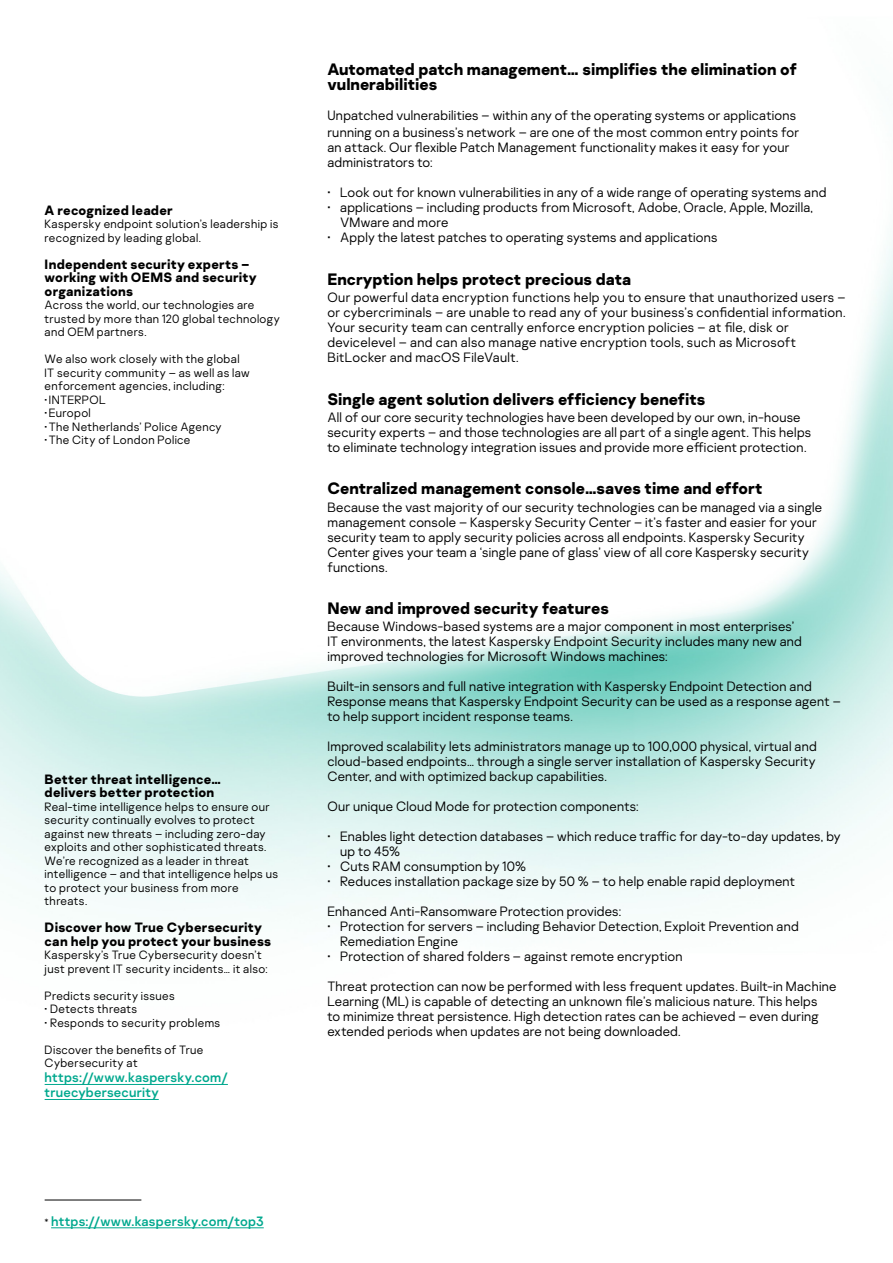
<style>
.page{position:relative;width:893px;height:1263px;background:#fff}
.page>*{position:absolute;margin:0;border:0;box-sizing:border-box;transform-origin:0 0}
.t1{font:700 16.5px/15px "Kaspersky Sans";color:#000}
.t2{font:300 13.5px/15px "Kaspersky Sans";letter-spacing:.02em;color:#000}
.t3{font:700 13.5px/13.5px "Kaspersky Sans";letter-spacing:.015em;color:#000}
.t4{font:13.5px/15px "Kaspersky Sans";letter-spacing:.015em;color:#00a88e}
.t5{font:300 12px/13.5px "Kaspersky Sans";letter-spacing:.03em;color:#000}
.s1{font-weight:300;font-size:10.5px;color:#000}
</style>
<div class="page">
<img style="left:0;top:240px;width:893px;height:989px">
<hr style="left:45px;top:1084px;width:183px;height:1px;background:#00a88e">
<hr style="left:45px;top:1099px;width:114px;height:1px;background:#00a88e">
<hr style="left:51px;top:1227px;width:213px;height:1px;background:#00a88e">
<hr style="left:45px;top:1199px;width:96px;height:1px;background:#000">
<p class="t3" style="left:45px;top:203px;width:130px">A recognized leader</p>
<p class="t5" style="left:45px;top:217px;width:235px">Kaspersky endpoint solution’s leadership is recognized by leading global.</p>
<p class="t3" style="left:45px;top:257px;width:214px">Independent security experts – working with OEMS and security organizations</p>
<p class="t5" style="left:45px;top:298px;width:237px">Across the world, our technologies are trusted by more than 120 global technology and OEM partners.</p>
<p class="t5" style="left:45px;top:352px;width:207px">We also work closely with the global<br>IT security community – as well as law enforcement agencies, including:</p>
<p class="t5" style="left:45px;top:393px;width:63px">•INTERPOL</p>
<p class="t5" style="left:45px;top:406px;width:48px">•Europol</p>
<p class="t5" style="left:45px;top:420px;width:179px">•The Netherlands’ Police Agency</p>
<p class="t5" style="left:45px;top:433px;width:147px">•The City of London Police</p>
<p class="t3" style="left:45px;top:772px;width:178px">Better threat intelligence… delivers better protection</p>
<p class="t5" style="left:45px;top:800px;width:235px">Real-time intelligence helps to ensure our security continually evolves to protect against new threats – including zero-day exploits and other sophisticated threats.<br>We’re recognized as a leader in threat intelligence – and that intelligence helps us to protect your business from more threats.</p>
<p class="t3" style="left:45px;top:921px;width:228px">Discover how True Cybersecurity can help you protect your business</p>
<p class="t5" style="left:45px;top:948px;width:224px">Kaspersky’s True Cybersecurity doesn’t just prevent IT security incidents… it also:</p>
<p class="t5" style="left:45px;top:989px;width:132px">Predicts security issues</p>
<p class="t5" style="left:45px;top:1002px;width:94px">• Detects threats</p>
<p class="t5" style="left:45px;top:1016px;width:177px">• Responds to security problems</p>
<p class="t5" style="left:45px;top:1043px;width:160px">Discover the benefits of True<br>Cybersecurity at</p>
<p class="t4" style="left:45px;top:1070px;width:185px">https://www.kaspersky.com/ truecybersecurity</p>
<p class="t4" style="left:45px;top:1213px;width:221px"><span class="s1">*</span> https://www.kaspersky.com/top3</p>
<p class="t1" style="left:327px;top:62px;width:471px">Automated patch management… simplifies the elimination of vulnerabilities</p>
<p class="t2" style="left:327px;top:106px;width:473px;line-height:17.1px">Unpatched vulnerabilities – within any of the operating systems or applications running on a business’s network – are one of the most common entry points for</p>
<p class="t2" style="left:327px;top:140px;width:464px">an attack. Our flexible Patch Management functionality makes it easy for your administrators to:</p>
<p class="t2" style="left:327px;top:185px;width:500px">• Look out for known vulnerabilities in any of a wide range of operating systems and</p>
<p class="t2" style="left:340px;top:200px;width:474px;text-indent:-13px">• applications – including products from Microsoft, Adobe, Oracle, Apple, Mozilla,<br>VMware and more</p>
<p class="t2" style="left:327px;top:230px;width:392px">• Apply the latest patches to operating systems and applications</p>
<p class="t1" style="left:327px;top:271px;width:305px">Encryption helps protect precious data</p>
<p class="t2" style="left:327px;top:289px;width:520px">Our powerful data encryption functions help you to ensure that unauthorized users – or cybercriminals – are unable to read any of your business’s confidential information.<br>Your security team can centrally enforce encryption policies – at file, disk or devicelevel – and can also manage native encryption tools, such as Microsoft BitLocker and macOS FileVault.</p>
<p class="t1" style="left:327px;top:391px;width:379px">Single agent solution delivers efficiency benefits</p>
<p class="t2" style="left:327px;top:409px;width:485px">All of our core security technologies have been developed by our own, in-house security experts – and those technologies are all part of a single agent. This helps to eliminate technology integration issues and provide more efficient protection.</p>
<p class="t1" style="left:327px;top:481px;width:437px">Centralized management console…saves time and effort</p>
<p class="t2" style="left:327px;top:499px;width:496px">Because the vast majority of our security technologies can be managed via a single management console – Kaspersky Security Center – it’s faster and easier for your security team to apply security policies across all endpoints. Kaspersky Security Center gives your team a ‘single pane of glass’ view of all core Kaspersky security functions.</p>
<p class="t1" style="left:327px;top:601px;width:283px">New and improved security features</p>
<p class="t2" style="left:327px;top:619px;width:476px">Because Windows-based systems are a major component in most enterprises’<br>IT environments, the latest Kaspersky Endpoint Security includes many new and improved technologies for Microsoft Windows machines:</p>
<p class="t2" style="left:327px;top:679px;width:515px">Built-in sensors and full native integration with Kaspersky Endpoint Detection and<br>Response means that Kaspersky Endpoint Security can be used as a response agent – to help support incident response teams.</p>
<p class="t2" style="left:327px;top:739px;width:491px;text-align:justify">Improved scalability lets administrators manage up to 100,000 physical, virtual and cloud-based endpoints… through a single server installation of Kaspersky Security Center, and with optimized backup capabilities.</p>
<p class="t2" style="left:327px;top:799px;width:313px">Our unique Cloud Mode for protection components:</p>
<p class="t2" style="left:340px;top:829px;width:502px;text-indent:-13px">• Enables light detection databases – which reduce traffic for day-to-day updates, by up to 45%</p>
<p class="t2" style="left:327px;top:859px;width:200px">• Cuts RAM consumption by 10%</p>
<p class="t2" style="left:327px;top:874px;width:469px">• Reduces installation package size by 50 % – to help enable rapid deployment</p>
<p class="t2" style="left:327px;top:904px;width:295px">Enhanced Anti-Ransomware Protection provides:</p>
<p class="t2" style="left:340px;top:919px;width:460px;text-indent:-13px">• Protection for servers – including Behavior Detection, Exploit Prevention and<br>Remediation Engine</p>
<p class="t2" style="left:327px;top:949px;width:357px">• Protection of shared folders – against remote encryption</p>
<p class="t2" style="left:327px;top:979px;width:511px">Threat protection can now be performed with less frequent updates. Built-in Machine Learning (ML) is capable of detecting an unknown file’s malicious nature. This helps<br>to minimize threat persistence. High detection rates can be achieved – even during extended periods when updates are not being downloaded.</p>
</div>
